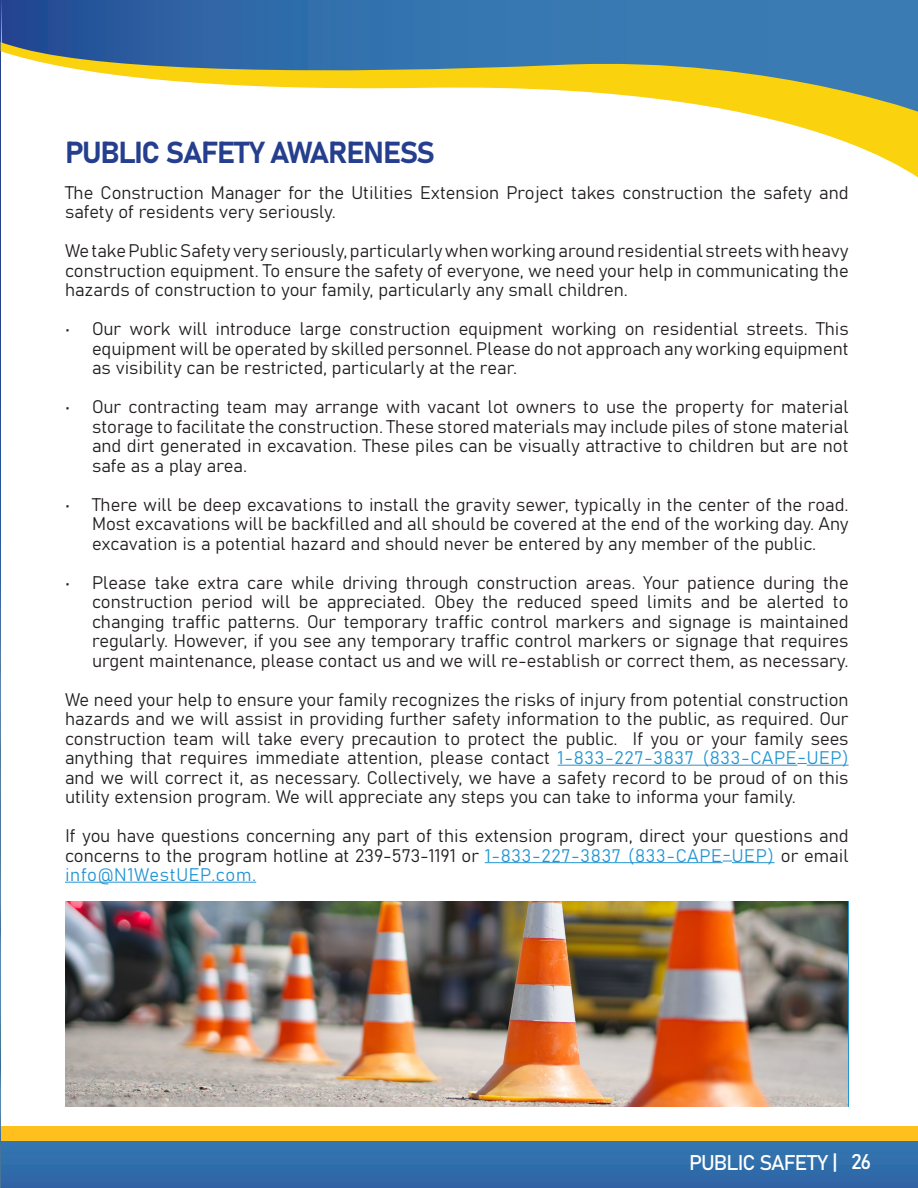
<style>
.page{position:relative;width:918px;height:1188px;background:#fff}
.page>*{position:absolute;margin:0;border:0;box-sizing:border-box;transform-origin:0 0}
.t1{font:30px "Bahnschrift";letter-spacing:-.04em;color:#253f8e}
.t2{font:21px "Bahnschrift";letter-spacing:-.04em;color:#fff}
.t3{font:18px/19.5px "Bahnschrift";color:#231f20;text-align:justify}
.s1{color:#2495d2}
</style>
<div class="page">
<div style="left:0;top:1141px;width:918px;height:47px;background:#326fab"></div>
<div style="left:0;top:1127px;width:918px;height:14px;background:#ffc01e"></div>
<svg style="left:0;top:0;width:1px;height:530px"></svg>
<img style="left:0;top:530px;width:1px;height:658px">
<svg style="left:1px;top:0;width:917px;height:42px"></svg>
<svg style="left:1px;top:42px;width:917px;height:136px"></svg>
<hr style="left:558px;top:765px;width:239px;height:1px;background:#2495d2">
<hr style="left:807px;top:765px;width:42px;height:1px;background:#2495d2">
<hr style="left:485px;top:862px;width:238px;height:1px;background:#2495d2">
<hr style="left:732px;top:862px;width:43px;height:1px;background:#2495d2">
<hr style="left:65px;top:882px;width:191px;height:1px;background:#2495d2">
<img style="left:65px;top:902px;width:783px;height:205px">
<p class="t1" style="left:65px;top:130px;width:372px">PUBLIC SAFETY AWARENESS</p>
<p class="t3" style="left:65px;top:181px;width:785px">The Construction Manager for the Utilities Extension Project takes construction the safety and safety of residents very seriously.</p>
<p class="t3" style="left:65px;top:240px;width:785px">We take Public Safety very seriously, particularly when working around residential streets with heavy construction equipment. To ensure the safety of everyone, we need your help in communicating the hazards of construction to your family, particularly any small children.</p>
<p class="t3" style="left:92px;top:318px;width:758px;text-indent:-27px">• Our work will introduce large construction equipment working on residential streets. This equipment will be operated by skilled personnel. Please do not approach any working equipment as visibility can be restricted, particularly at the rear.</p>
<p class="t3" style="left:92px;top:396px;width:758px;text-indent:-27px">• Our contracting team may arrange with vacant lot owners to use the property for material storage to facilitate the construction. These stored materials may include piles of stone material and dirt generated in excavation. These piles can be visually attractive to children but are not safe as a play area.</p>
<p class="t3" style="left:92px;top:493px;width:758px;text-indent:-27px">• There will be deep excavations to install the gravity sewer, typically in the center of the road.<br>Most excavations will be backfilled and all should be covered at the end of the working day. Any excavation is a potential hazard and should never be entered by any member of the public.</p>
<p class="t3" style="left:92px;top:571px;width:758px;text-indent:-27px">• Please take extra care while driving through construction areas. Your patience during the construction period will be appreciated. Obey the reduced speed limits and be alerted to changing traffic patterns. Our temporary traffic control markers and signage is maintained regularly. However, if you see any temporary traffic control markers or signage that requires urgent maintenance, please contact us and we will re-establish or correct them, as necessary.</p>
<p class="t3" style="left:65px;top:688px;width:785px">We need your help to ensure your family recognizes the risks of injury from potential construction hazards and we will assist in providing further safety information to the public, as required. Our construction team will take every precaution to protect the public. If you or your family sees anything that requires immediate attention, please contact <span class="s1">1-833-227-3837 (833-CAPE-UEP) </span>and we will correct it, as necessary. Collectively, we have a safety record to be proud of on this utility extension program. We will appreciate any steps you can take to informa your family.</p>
<p class="t3" style="left:65px;top:825px;width:785px">If you have questions concerning any part of this extension program, direct your questions and concerns to the program hotline at 239-573-1191 or <span class="s1">1-833-227-3837 (833-CAPE-UEP)</span> or email <span class="s1">info@N1WestUEP.com.</span></p>
<p class="t2" style="left:689px;top:1146px;width:150px">PUBLIC SAFETY |</p>
<p class="t2" style="left:851px;top:1146px;width:22px">26</p>
</div>
